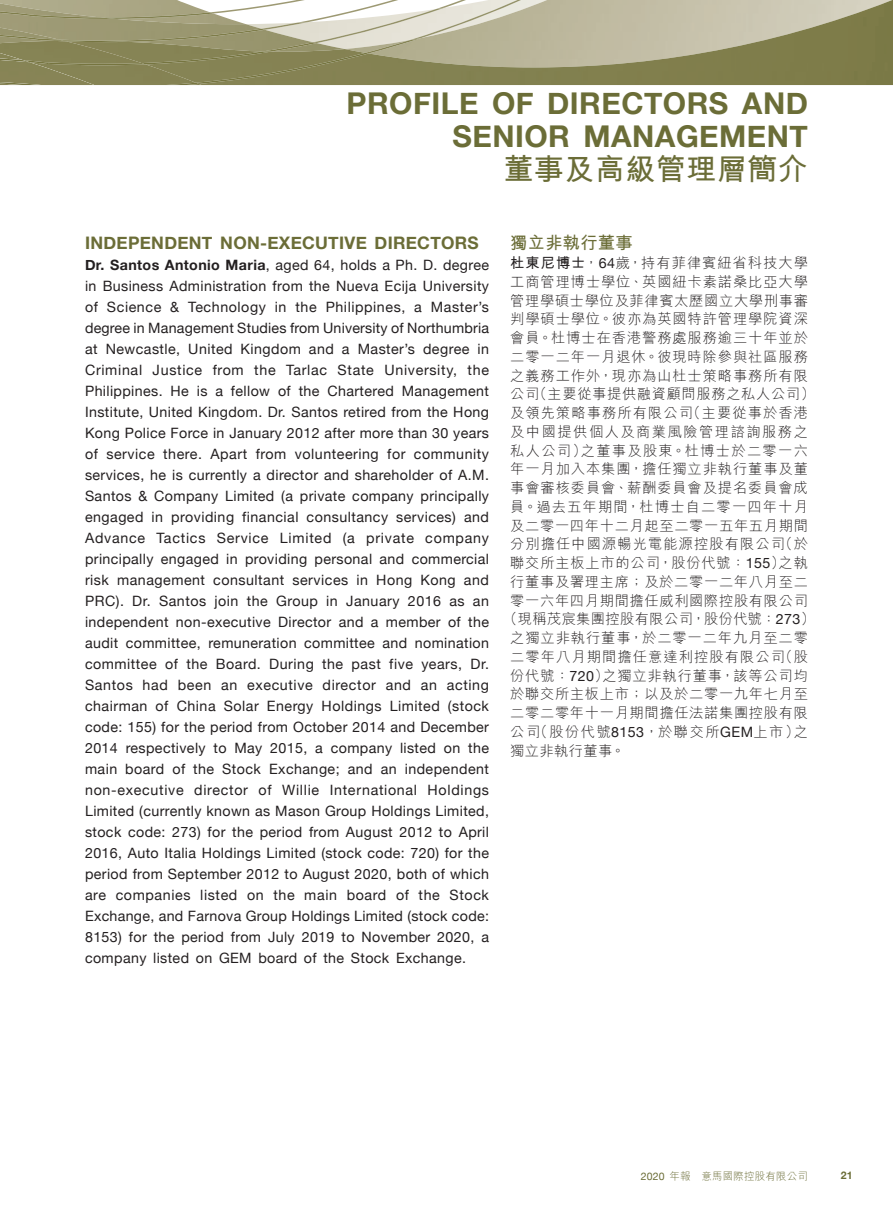
<style>
.page{position:relative;width:893px;height:1212px;background:#fff}
.page>*{position:absolute;margin:0;border:0;box-sizing:border-box;transform-origin:0 0}
.t1{font:700 30px/33px "Helvetica Neue";letter-spacing:.015em;color:#6b6d37;text-align:right}
.t2{font:30px "M Hei HK Bold E Ten B5 H";letter-spacing:.015em;color:#6b6d37}
.t3{font:700 17.25px "Helvetica Neue";letter-spacing:.015em;color:#6b6d37}
.t4{font:17.25px "M Hei HK Bold E Ten B5 H";letter-spacing:.015em;color:#6b6d37}
.t5{font:14.25px/21px "Helvetica Neue";letter-spacing:.025em;color:#231f20;text-align:justify}
.t6{font:14.25px "M Hei HK Light E Ten B5 H";letter-spacing:.065em;color:#231f20}
.t7{font:14.25px "M Hei HK Light E Ten B5 H";letter-spacing:.045em;color:#231f20}
.t8{font:14.25px "M Hei HK Light E Ten B5 H";letter-spacing:.105em;color:#231f20}
.t9{font:14.25px "M Hei HK Light E Ten B5 H";letter-spacing:.025em;color:#231f20}
.t10{font:14.25px "M Hei HK Light E Ten B5 H";letter-spacing:.09em;color:#231f20}
.t11{font:10.5px "M Hei HK Light E Ten B5 H";letter-spacing:.015em;color:#6b6d37}
.t12{font:700 10.5px "Helvetica Neue";color:#6b6d37}
.s1{font-weight:700}
.s2{font-family:"M Hei HK Bold E Ten B5 H"}
.s3{font-family:"Helvetica Neue"}
</style>
<div class="page">
<svg style="left:0;top:0;width:893px;height:85px;background:#a7a482"></svg>
<h1 class="t1" style="left:347px;top:86px;width:463px">PROFILE OF DIRECTORS AND<br>SENIOR MANAGEMENT</h1>
<h1 class="t2" style="left:503px;top:157px;width:306px">董事及高級管理層簡介</h1>
<p class="t3" style="left:85px;top:232px;width:395px">INDEPENDENT NON-EXECUTIVE DIRECTORS</p>
<p class="t5" style="left:85px;top:254px;width:405px"><span class="s1">Dr. Santos Antonio Maria</span>, aged 64, holds a Ph. D. degree in Business Administration from the Nueva Ecija University of Science &amp; Technology in the Philippines, a Master’s degree in Management Studies from University of Northumbria at Newcastle, United Kingdom and a Master’s degree in Criminal Justice from the Tarlac State University, the Philippines. He is a fellow of the Chartered Management Institute, United Kingdom. Dr. Santos retired from the Hong Kong Police Force in January 2012 after more than 30 years of service there. Apart from volunteering for community services, he is currently a director and shareholder of A.M.<br>Santos &amp; Company Limited (a private company principally engaged in providing financial consultancy services) and Advance Tactics Service Limited (a private company principally engaged in providing personal and commercial risk management consultant services in Hong Kong and PRC). Dr. Santos join the Group in January 2016 as an independent non-executive Director and a member of the audit committee, remuneration committee and nomination committee of the Board. During the past five years, Dr.<br>Santos had been an executive director and an acting chairman of China Solar Energy Holdings Limited (stock code: 155) for the period from October 2014 and December 2014 respectively to May 2015, a company listed on the main board of the Stock Exchange; and an independent non-executive director of Willie International Holdings Limited (currently known as Mason Group Holdings Limited, stock code: 273) for the period from August 2012 to April 2016, Auto Italia Holdings Limited (stock code: 720) for the period from September 2012 to August 2020, both of which are companies listed on the main board of the Stock Exchange, and Farnova Group Holdings Limited (stock code:<br>8153) for the period from July 2019 to November 2020, a company listed on GEM board of the Stock Exchange.</p>
<p class="t4" style="left:510px;top:236px;width:124px">獨立非執行董事</p>
<p class="t6" style="left:510px;top:257px;width:299px"><span class="s2">杜東尼博士</span>，<span class="s3">64</span>歲，持有菲律賓紐省科技大學</p>
<p class="t6" style="left:510px;top:276px;width:299px">工商管理博士學位、英國紐卡素諾桑比亞大學</p>
<p class="t7" style="left:510px;top:295px;width:299px">管理學碩士學位及菲律賓太歷國立大學刑事審</p>
<p class="t6" style="left:510px;top:314px;width:299px">判學碩士學位。彼亦為英國特許管理學院資深</p>
<p class="t6" style="left:510px;top:332px;width:299px">會員。杜博士在香港警務處服務逾三十年並於</p>
<p class="t6" style="left:510px;top:351px;width:299px">二零一二年一月退休。彼現時除參與社區服務</p>
<p class="t6" style="left:510px;top:370px;width:299px">之義務工作外，現亦為山杜士策略事務所有限</p>
<p class="t7" style="left:510px;top:389px;width:306px">公司（主要從事提供融資顧問服務之私人公司）</p>
<p class="t6" style="left:510px;top:407px;width:299px">及領先策略事務所有限公司（主要從事於香港</p>
<p class="t8" style="left:510px;top:426px;width:299px">及中國提供個人及商業風險管理諮詢服務之</p>
<p class="t10" style="left:510px;top:445px;width:299px">私人公司）之董事及股東。杜博士於二零一六</p>
<p class="t6" style="left:510px;top:464px;width:299px">年一月加入本集團，擔任獨立非執行董事及董</p>
<p class="t6" style="left:510px;top:482px;width:299px">事會審核委員會、薪酬委員會及提名委員會成</p>
<p class="t6" style="left:510px;top:501px;width:299px">員。過去五年期間，杜博士自二零一四年十月</p>
<p class="t7" style="left:510px;top:520px;width:299px">及二零一四年十二月起至二零一五年五月期間</p>
<p class="t6" style="left:510px;top:539px;width:299px">分別擔任中國源暢光電能源控股有限公司（於</p>
<p class="t6" style="left:510px;top:557px;width:299px">聯交所主板上市的公司，股份代號：<span class="s3">155</span>）之執</p>
<p class="t6" style="left:510px;top:576px;width:299px">行董事及署理主席；及於二零一二年八月至二</p>
<p class="t7" style="left:510px;top:595px;width:299px">零一六年四月期間擔任威利國際控股有限公司</p>
<p class="t9" style="left:503px;top:614px;width:313px">（現稱茂宸集團控股有限公司，股份代號：<span class="s3">273</span>）</p>
<p class="t6" style="left:510px;top:632px;width:299px">之獨立非執行董事，於二零一二年九月至二零</p>
<p class="t6" style="left:510px;top:651px;width:299px">二零年八月期間擔任意達利控股有限公司（股</p>
<p class="t6" style="left:510px;top:670px;width:299px">份代號：<span class="s3">720</span>）之獨立非執行董事，該等公司均</p>
<p class="t6" style="left:510px;top:689px;width:299px">於聯交所主板上市；以及於二零一九年七月至</p>
<p class="t7" style="left:510px;top:707px;width:299px">二零二零年十一月期間擔任法諾集團控股有限</p>
<p class="t8" style="left:510px;top:726px;width:299px">公司（股份代號<span class="s3">8153</span>，於聯交所<span class="s3">GEM</span>上市）之</p>
<p class="t9" style="left:510px;top:745px;width:116px">獨立非執行董事。</p>
<p class="t11" style="left:641px;top:1172px;width:169px"><span class="s3">2020</span> 年報 意馬國際控股有限公司</p>
<p class="t12" style="left:841px;top:1169px;width:13px">21</p>
</div>
